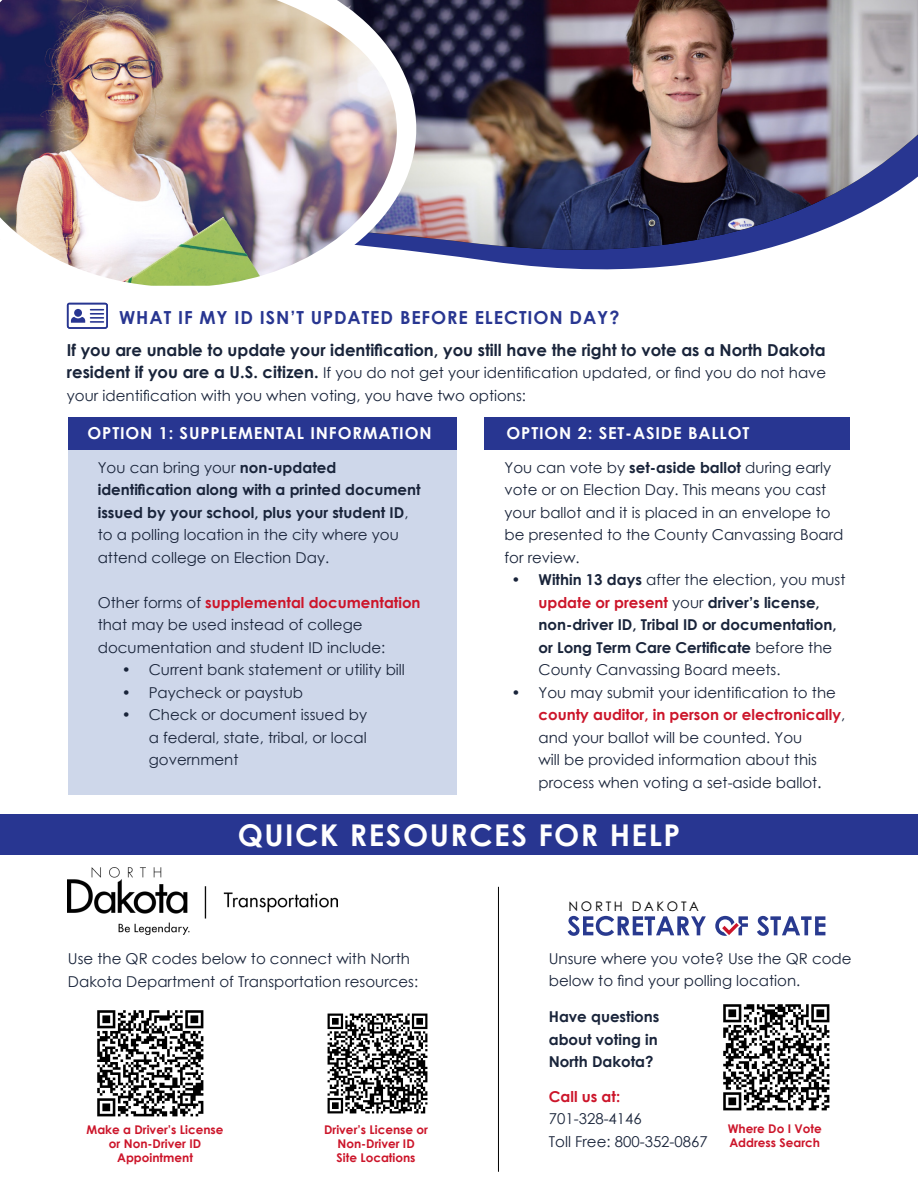
<style>
.page{position:relative;width:918px;height:1188px;background:#fff}
.page>*{position:absolute;margin:0;border:0;box-sizing:border-box;transform-origin:0 0}
.t1{font:700 30px "Century Gothic";letter-spacing:.05em;color:#fff}
.t2{font:700 18px "Century Gothic";letter-spacing:.05em;color:#283691}
.t3{font:700 16.5px "Century Gothic";color:#19243a}
.t4{font:700 16.5px "Century Gothic";letter-spacing:.05em;color:#fff}
.t5{font:15px/22.5px "Century Gothic";color:#19243a}
.t6{font:700 15px/22.5px "Century Gothic";color:#19243a}
.t7{font:700 15px "Century Gothic";color:#cc152a}
.t8{font:13.2px "Century Gothic";letter-spacing:.2em;color:#010101}
.t9{font:700 12px/14.4px "Century Gothic";color:#cc152a;text-align:center}
.s1{font-weight:700;font-size:16.5px}
.s2{font-weight:400}
.s3{font-weight:700;color:#cc152a}
.s4{font-weight:700}
.s5{color:#cc152a}
.s6{font-size:16.5px}
</style>
<div class="page">
<div style="left:68px;top:450px;width:389px;height:345px;background:#ced7ea"></div>
<div style="left:484px;top:417px;width:365px;height:33px;background:#283691"></div>
<div style="left:68px;top:417px;width:389px;height:33px;background:#283691"></div>
<div style="left:0;top:814px;width:917px;height:41px;background:#283691"></div>
<svg style="left:68px;top:256px;width:668px;height:47px"></svg>
<img style="left:416px;top:0;width:502px;height:251px">
<svg style="left:757px;top:916px;width:68px;height:20px"></svg>
<svg style="left:568px;top:916px;width:138px;height:20px"></svg>
<svg style="left:715px;top:916px;width:33px;height:20px"></svg>
<img style="left:97px;top:1010px;width:107px;height:107px">
<img style="left:327px;top:1013px;width:101px;height:101px">
<img style="left:68px;top:867px;width:269px;height:68px">
<img style="left:723px;top:1004px;width:107px;height:107px">
<hr style="left:498px;top:887px;width:1px;height:285px;background:#000">
<svg style="left:67px;top:303px;width:41px;height:26px"></svg>
<svg style="left:68px;top:0;width:348px;height:301px"></svg>
<img style="left:0;top:0;width:397px;height:286px">
<p class="t2" style="left:119px;top:304px;width:502px">WHAT IF MY ID ISN’T UPDATED BEFORE ELECTION DAY?</p>
<p class="t3" style="left:67px;top:337px;width:760px">If you are unable to update your identification, you still have the right to vote as a North Dakota</p>
<p class="t5" style="left:67px;top:361px;width:761px"><span class="s1">resident if you are a U.S. citizen.</span> If you do not get your identification updated, or find you do not have your identification with you when voting, you have two options:</p>
<p class="t4" style="left:88px;top:421px;width:346px">OPTION 1: SUPPLEMENTAL INFORMATION</p>
<p class="t4" style="left:507px;top:420px;width:244px">OPTION 2: SET-ASIDE BALLOT</p>
<p class="t6" style="left:98px;top:455px;width:324px"><span class="s2">You can bring your</span> non-updated identification along with a printed document issued by your school, plus your student ID<span class="s2">, to a polling location in the city where you attend college on Election Day.</span></p>
<p class="t5" style="left:98px;top:591px;width:324px">Other forms of <span class="s3">supplemental documentation </span>that may be used instead of college documentation and student ID include:</p>
<p class="t5" style="left:122px;top:658px;width:285px">• Current bank statement or utility bill</p>
<p class="t5" style="left:122px;top:681px;width:183px">• Paycheck or paystub</p>
<p class="t5" style="left:149px;top:703px;width:220px;text-align:justify;text-indent:-27px">• Check or document issued by a federal, state, tribal, or local government</p>
<p class="t5" style="left:504px;top:456px;width:341px">You can vote by <span class="s4">set-aside ballot</span> during early vote or on Election Day. This means you cast your ballot and it is placed in an envelope to be presented to the County Canvassing Board for review.</p>
<p class="t6" style="left:539px;top:568px;width:309px;text-indent:-27px">• Within 13 days <span class="s2">after the election, you must </span><span class="s5">update or present</span> <span class="s2">your</span> driver’s license, non-driver ID, Tribal ID or documentation, or Long Term Care Certificate <span class="s2">before the County Canvassing Board meets.</span></p>
<p class="t5" style="left:539px;top:681px;width:308px;text-indent:-27px">• You may submit your identification to the <span class="s3">county auditor, in person or electronically</span>, and your ballot will be counted. You<br>will be provided information about this process when voting a set-aside ballot<span class="s6">.</span></p>
<h1 class="t1" style="left:238px;top:812px;width:444px">QUICK RESOURCES FOR HELP</h1>
<p class="t8" style="left:569px;top:897px;width:132px">NORTH DAKOTA</p>
<p class="t5" style="left:549px;top:947px;width:304px">Unsure where you vote? Use the QR code below to find your polling location.</p>
<p class="t6" style="left:549px;top:1005px;width:112px">Have questions about voting in<br>North Dakota?</p>
<p class="t7" style="left:549px;top:1085px;width:73px">Call us at:</p>
<p class="t5" style="left:549px;top:1107px;width:161px">701-328-4146<br>Toll Free: 800-352-0867</p>
<p class="t5" style="left:68px;top:947px;width:352px">Use the QR codes below to connect with North<br>Dakota Department of Transportation resources:</p>
<p class="t9" style="left:87px;top:1121px;width:139px">Make a Driver’s License or Non-Driver ID<br>Appointment</p>
<p class="t9" style="left:324px;top:1121px;width:105px">Driver’s License or<br>Non-Driver ID<br>Site Locations</p>
<p class="t9" style="left:728px;top:1121px;width:96px;text-align:left">Where Do I Vote<br>Address Search</p>
</div>
